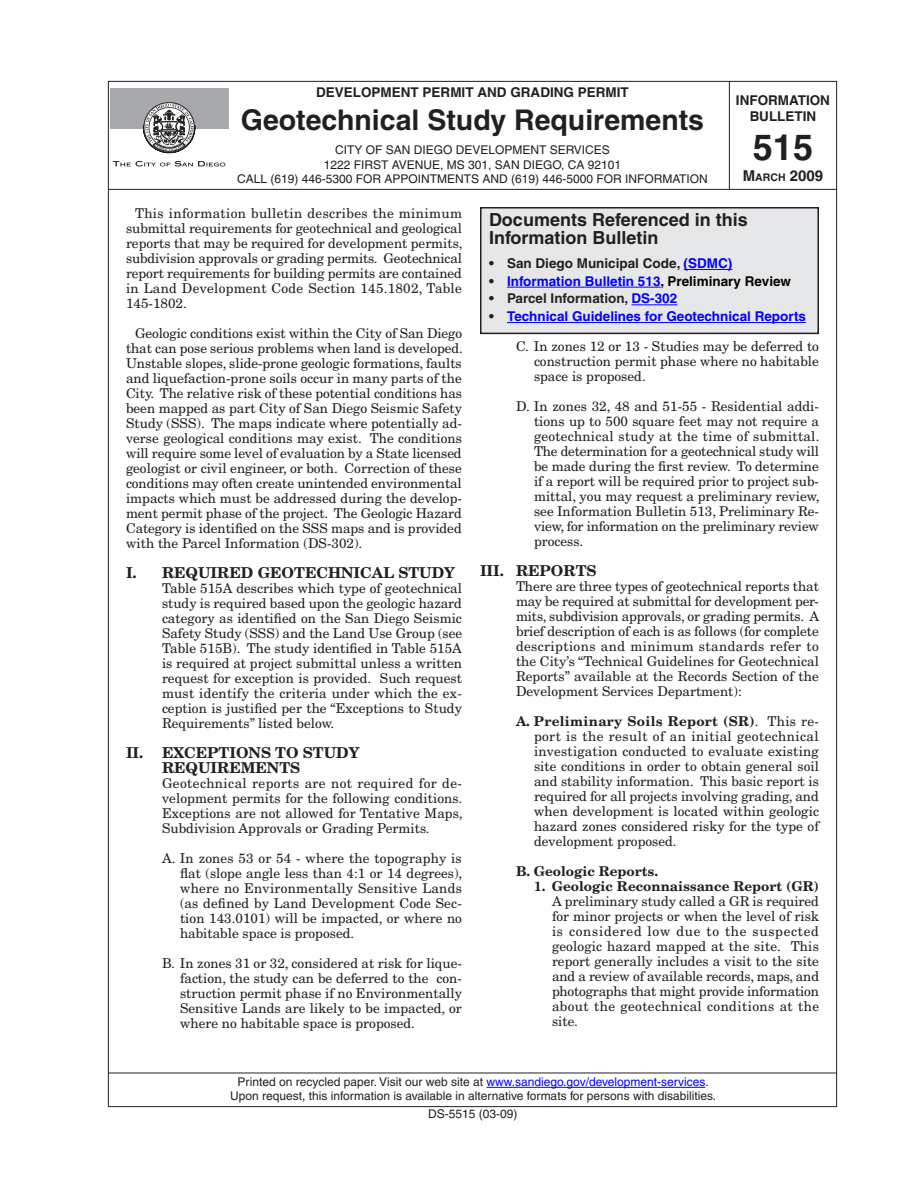
<style>
.page{position:relative;width:918px;height:1188px;background:#fff}
.page>*{position:absolute;margin:0;border:0;box-sizing:border-box;transform-origin:0 0}
.Infobul_Bull_Title{font:700 36px "Helvetica";color:#231f20}
.Infobul_Bull_Title-2{font:700 28.5px "Helvetica";color:#231f20}
.Reference_Title{font:700 18px/18px "Helvetica";color:#231f20}
.Infobul_Section_Head{font:700 15px/15px "New Century Schlbk";color:#231f20}
.t1{font:700 15px "Helvetica";color:#231f20}
.Infobul_Body_text{font:13.5px/15px "New Century Schlbk";color:#231f20;text-align:justify}
.Reference_Text{font:700 13.5px "Helvetica";color:#00f}
.Infobul_Bull_Title-3{font:700 13.5px/16.2px "Helvetica";color:#231f20;text-align:center}
.Reference_Text-2{font:700 13.5px "Helvetica";color:#231f20}
.Reference_Text-3{font:700 13.5px "Helvetica";color:#262324}
.Infobul_Body_text-2{font:700 13.5px "New Century Schlbk";color:#231f20}
.Infobul_Disabled_Not{font:12px/14.2px "Helvetica";color:#231f20;text-align:center}
.Infobul_Bulletin_Add{font:12px "Helvetica";color:#231f20}
.s1{font-size:10.5px}
.s2{color:#00f}
.s3{color:#231f20}
.s4{color:#000}
.s5{color:#0303ff}
.s6{font-weight:700}
</style>
<div class="page">
<hr style="left:108px;top:189px;width:729px;height:1px;background:#231f20">
<hr style="left:729px;top:81px;width:1px;height:108px;background:#231f20">
<hr style="left:109px;top:1073px;width:728px;height:1px;background:#231f20">
<hr style="left:486px;top:1087px;width:219px;height:1px;background:#00f">
<div style="left:110px;top:88px;width:119px;height:41px;background:#a8a9ad"></div>
<svg style="left:113px;top:161px;width:112px;height:5px"></svg>
<svg style="left:143px;top:102px;width:53px;height:52px"></svg>
<div style="left:481px;top:208px;width:337px;height:125px;background:#e6e7e9"></div>
<div style="left:480px;top:207px;width:339px;height:127px;border:2px solid #231f20"></div>
<hr style="left:684px;top:269px;width:48px;height:1px;background:#00f">
<hr style="left:507px;top:287px;width:154px;height:1px;background:#00f">
<hr style="left:632px;top:305px;width:45px;height:1px;background:#0303ff">
<hr style="left:507px;top:322px;width:299px;height:1px;background:#00f">
<p class="Infobul_Bull_Title-3" style="left:316px;top:84px;width:38px">Develo</p>
<p class="Infobul_Bull_Title-3" style="left:372px;top:84px;width:20px">pment</p>
<p class="Infobul_Bull_Title-3" style="left:423px;top:84px;width:10px">Permit</p>
<p class="Infobul_Bull_Title-3" style="left:477px;top:84px;width:11px">and</p>
<p class="Infobul_Bull_Title-3" style="left:510px;top:84px;width:21px">Grading</p>
<p class="Infobul_Bull_Title-3" style="left:578px;top:84px;width:10px">Permit</p>
<p class="Infobul_Bull_Title-2" style="left:241px;top:103px;width:465px">Geotechnical Study Requirements</p>
<p class="Infobul_Bulletin_Add" style="left:335px;top:143px;width:196px">CITY OF SAN DIEGO Development</p>
<p class="Infobul_Bulletin_Add" style="left:550px;top:143px;width:40px">Services</p>
<p class="Infobul_Bulletin_Add" style="left:324px;top:157px;width:299px">1222 FIRST AVENUE, MS 301, SAN DIEGO, CA 92101</p>
<p class="Infobul_Bulletin_Add" style="left:237px;top:172px;width:180px">Call (619) 446-5300 fo r appoint</p>
<p class="Infobul_Bulletin_Add" style="left:437px;top:172px;width:19px">ments</p>
<p class="Infobul_Bulletin_Add" style="left:483px;top:172px;width:10px">and</p>
<p class="Infobul_Bulletin_Add" style="left:511px;top:172px;width:122px">(619) 446-5000 fo r info</p>
<p class="Infobul_Bulletin_Add" style="left:654px;top:172px;width:27px">rmation</p>
<p class="Infobul_Bull_Title-3" style="left:736px;top:92px;width:96px">INFORMATION<br>BULLETIN</p>
<p class="Infobul_Bull_Title" style="left:753px;top:125px;width:62px">515</p>
<p class="t1" style="left:743px;top:167px;width:82px">M<span class="s1">arch</span> 2009</p>
<p class="Infobul_Body_text" style="left:126px;top:205px;width:338px;text-indent:9px">This information bulletin describes the minimum submittal requirements for geotechnical and geological reports that may be required for development permits, subdivision approvals or grading permits. Geotechnical report requirements for building permits are contained in Land Development Code Section 145.1802, Table 145-1802.</p>
<p class="Infobul_Body_text" style="left:126px;top:325px;width:338px;text-indent:9px">Geologic conditions exist within the City of San Diego that can pose serious problems when land is developed.<br>Unstable slopes, slide-prone geologic formations, faults and liquefaction-prone soils occur in many parts of the City. The relative risk of these potential conditions has been mapped as part City of San Diego Seismic Safety Study (SSS). The maps indicate where potentially ad&shy;verse geological conditions may exist. The conditions will require some level of evaluation by a State licensed geologist or civil engineer, or both. Correction of these conditions may often create unintended environmental impacts which must be addressed during the develop&shy;ment permit phase of the project. The Geologic Hazard Category is identified on the SSS maps and is provided with the Parcel Information (DS-302).</p>
<p class="Infobul_Section_Head" style="left:126px;top:565px;width:331px">I. Required Geotechnical Study</p>
<p class="Infobul_Body_text" style="left:162px;top:580px;width:302px">Table 515A describes which type of geotechnical study is required based upon the geologic hazard category as identified on the San Diego Seismic Safety Study (SSS) and the Land Use Group (see Table 515B). The study identified in Table 515A is required at project submittal unless a written request for exception is provided. Such request must identify the criteria under which the ex&shy;ception is justified per the “Exceptions to Study Requirements” listed below.</p>
<p class="Infobul_Section_Head" style="left:162px;top:745px;width:199px;text-indent:-36px">II. Exceptions to Study<br>Requirements</p>
<p class="Infobul_Body_text" style="left:162px;top:775px;width:302px">Geotechnical reports are not required for de&shy;velopment permits for the following conditions.<br>Exceptions are not allowed for Tentative Maps, Subdivision Approvals or Grading Permits.</p>
<p class="Infobul_Body_text" style="left:180px;top:850px;width:284px;text-indent:-18px">A. In zones 53 or 54 - where the topography is flat (slope angle less than 4:1 or 14 degrees), where no Environmentally Sensitive Lands (as defined by Land Development Code Sec&shy;tion 143.0101) will be impacted, or where no habitable space is proposed.</p>
<p class="Infobul_Body_text" style="left:180px;top:955px;width:284px;text-indent:-18px">B. In zones 31 or 32, considered at risk for lique&shy;faction, the study can be deferred to the con&shy;struction permit phase if no Environmentally Sensitive Lands are likely to be impacted, or where no habitable space is proposed.</p>
<p class="Reference_Title" style="left:489px;top:211px;width:260px">Documents Referenced in this<br>Information Bulletin</p>
<p class="Reference_Text-2" style="left:489px;top:255px;width:245px">• San Diego Municipal Code, <span class="s2">(SDMC)</span></p>
<p class="Reference_Text" style="left:489px;top:273px;width:304px"><span class="s3">•</span> Information Bulletin 513<span class="s4">, Preliminary Review</span></p>
<p class="Reference_Text-3" style="left:489px;top:291px;width:190px"><span class="s3">•</span> Parcel Information, <span class="s5">DS-302</span></p>
<p class="Reference_Text" style="left:489px;top:308px;width:319px"><span class="s3">•</span> Technical Guidelines for Geotechnical Reports</p>
<p class="Infobul_Body_text" style="left:534px;top:339px;width:287px;text-indent:-18px">C. In zones 12 or 13 - Studies may be deferred to construction permit phase where no habitable space is proposed.</p>
<p class="Infobul_Body_text" style="left:534px;top:399px;width:287px;text-indent:-18px">D. In zones 32, 48 and 51-55 - Residential addi&shy;tions up to 500 square feet may not require a geotechnical study at the time of submittal.<br>The determination for a geotechnical study will be made during the first review. To determine if a report will be required prior to project sub&shy;mittal, you may request a preliminary review, see Information Bulletin 513, Preliminary Re&shy;view, for information on the preliminary review process.</p>
<p class="Infobul_Section_Head" style="left:480px;top:563px;width:118px">III. ReportS</p>
<p class="Infobul_Body_text" style="left:516px;top:579px;width:305px">There are three types of geotechnical reports that may be required at submittal for development per&shy;mits, subdivision approvals, or grading permits. A brief description of each is as follows (for complete descriptions and minimum standards refer to the City’s “Technical Guidelines for Geotechnical Reports” available at the Records Section of the Development Services Department):</p>
<p class="Infobul_Body_text" style="left:534px;top:714px;width:287px;text-indent:-18px"><span class="s6">A. Preliminary Soils Report (SR)</span>. This re&shy;port is the result of an initial geotechnical investigation conducted to evaluate existing site conditions in order to obtain general soil and stability information. This basic report is required for all projects involving grading, and when development is located within geologic hazard zones considered risky for the type of development proposed.</p>
<p class="Infobul_Body_text-2" style="left:516px;top:863px;width:144px">B. Geologic Reports.</p>
<p class="Infobul_Body_text" style="left:552px;top:879px;width:269px;text-indent:-18px"><span class="s6">1. Geologic Reconnaissance Report (GR)<br></span>A preliminary study called a GR is required for minor projects or when the level of risk is considered low due to the suspected geologic hazard mapped at the site. This report generally includes a visit to the site and a review of available records, maps, and photographs that might provide information about the geotechnical conditions at the site.</p>
<p class="Infobul_Disabled_Not" style="left:230px;top:1075px;width:488px">Printed on recycled paper. Visit our web site at <span class="s2">www.sandiego.gov/development-services</span>.<br>Upon request, this information is available in alternative formats for persons with disabilities.</p>
<p class="Infobul_Disabled_Not" style="left:428px;top:1107px;width:91px">DS-5515 (03-09)</p>
</div>
